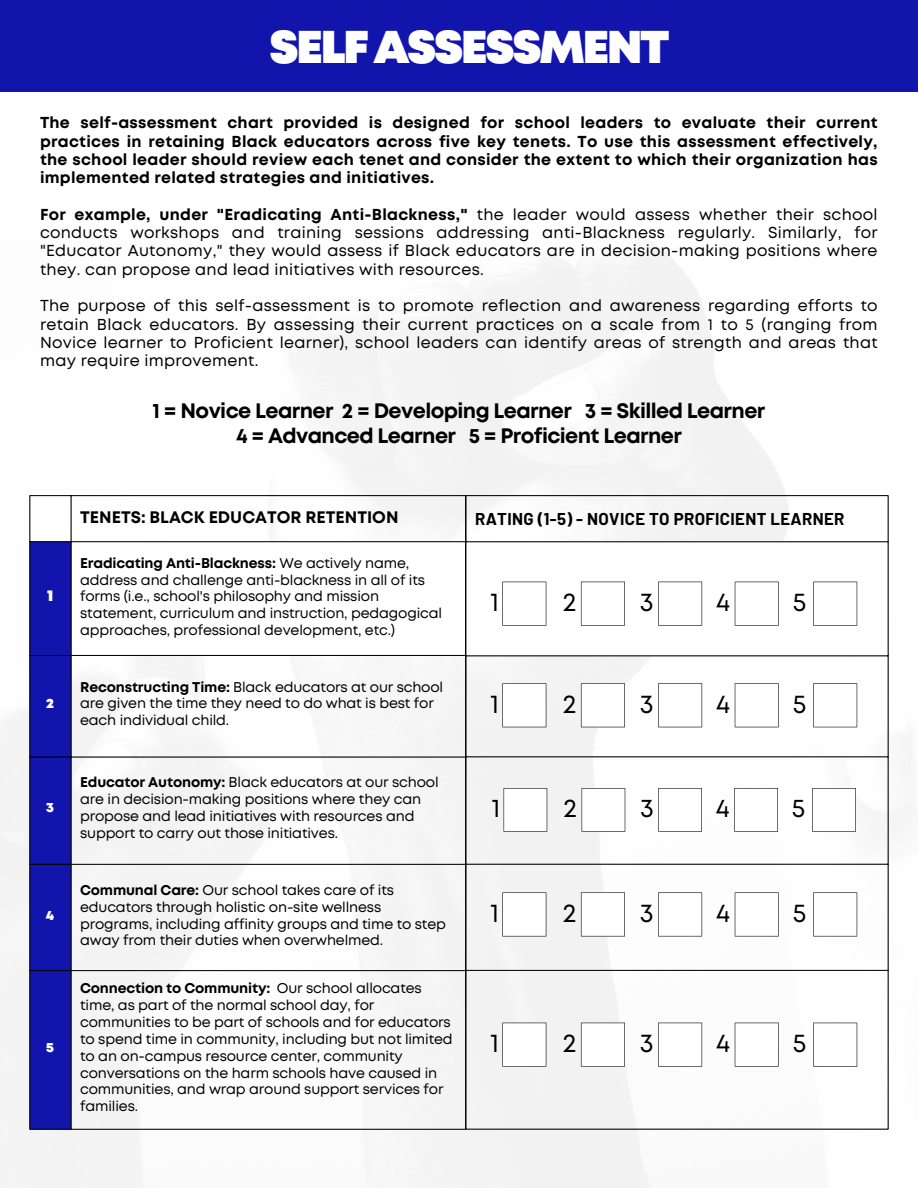
<style>
.page{position:relative;width:918px;height:1188px;background:#fff}
.page>*{position:absolute;margin:0;border:0;box-sizing:border-box;transform-origin:0 0}
.t1{font:900 45.9px "Mont";letter-spacing:-.045em;color:#fff}
.t2{font:25.95px "Mont";color:#000}
.t3{font:25.65px "Mont";color:#000}
.t4{font:700 20.85px/24.8px "Mont";letter-spacing:-.03em;color:#000;text-align:center}
.t5{font:700 16.8px "Barlow";letter-spacing:.02em;color:#000}
.t6{font:700 16.65px "Mont";color:#000}
.t7{font:15.9px/18.3px "Mont";letter-spacing:.02em;color:#000;text-align:justify}
.t8{font:700 15.9px/18.3px "Mont";letter-spacing:.02em;color:#000;text-align:justify}
.t9{font:900 15.75px "Mont";color:#fff}
.t10{font:14.1px/16.8px "Mont";letter-spacing:-.01em;color:#000}
.t11{font:900 13.5px "Mont";color:#fff}
.s1{font-weight:700}
</style>
<div class="page">
<img style="left:0;top:243px;width:913px;height:945px">
<svg style="left:31px;top:497px;width:434px;height:158px"></svg>
<div style="left:31px;top:542px;width:40px;height:587px;background:#1115ac"></div>
<hr style="left:30px;top:496px;width:1px;height:633px;background:#000">
<hr style="left:71px;top:496px;width:1px;height:633px;background:#000">
<hr style="left:465px;top:496px;width:1px;height:633px;background:#000">
<hr style="left:30px;top:496px;width:436px;height:1px;background:#000">
<hr style="left:30px;top:541px;width:436px;height:1px;background:#000">
<hr style="left:30px;top:655px;width:436px;height:1px;background:#000">
<hr style="left:30px;top:757px;width:436px;height:1px;background:#000">
<hr style="left:30px;top:864px;width:436px;height:1px;background:#000">
<hr style="left:30px;top:970px;width:436px;height:1px;background:#000">
<hr style="left:30px;top:1129px;width:436px;height:1px;background:#000">
<div style="left:0;top:0;width:918px;height:92px;background:#1115ac"></div>
<div style="left:466px;top:542px;width:422px;height:114px;background:#fff"></div>
<hr style="left:466px;top:496px;width:1px;height:633px;background:#000">
<hr style="left:888px;top:496px;width:1px;height:633px;background:#000">
<hr style="left:466px;top:496px;width:422px;height:1px;background:#000">
<hr style="left:466px;top:542px;width:422px;height:1px;background:#000">
<hr style="left:466px;top:656px;width:422px;height:1px;background:#000">
<hr style="left:466px;top:757px;width:422px;height:1px;background:#000">
<hr style="left:466px;top:864px;width:422px;height:1px;background:#000">
<hr style="left:466px;top:970px;width:422px;height:1px;background:#000">
<hr style="left:466px;top:1129px;width:422px;height:1px;background:#000">
<svg style="left:735px;top:683px;width:44px;height:44px"></svg>
<svg style="left:813px;top:683px;width:44px;height:44px"></svg>
<svg style="left:502px;top:683px;width:44px;height:44px"></svg>
<svg style="left:581px;top:683px;width:44px;height:44px"></svg>
<svg style="left:658px;top:683px;width:44px;height:44px"></svg>
<svg style="left:734px;top:788px;width:44px;height:44px"></svg>
<svg style="left:812px;top:788px;width:44px;height:44px"></svg>
<svg style="left:504px;top:788px;width:43px;height:44px"></svg>
<svg style="left:582px;top:788px;width:43px;height:44px"></svg>
<svg style="left:658px;top:788px;width:44px;height:44px"></svg>
<svg style="left:735px;top:582px;width:44px;height:44px"></svg>
<svg style="left:813px;top:582px;width:44px;height:44px"></svg>
<svg style="left:502px;top:582px;width:44px;height:44px"></svg>
<svg style="left:581px;top:582px;width:44px;height:44px"></svg>
<svg style="left:658px;top:582px;width:44px;height:44px"></svg>
<svg style="left:735px;top:892px;width:44px;height:44px"></svg>
<svg style="left:813px;top:892px;width:44px;height:44px"></svg>
<svg style="left:502px;top:892px;width:44px;height:44px"></svg>
<svg style="left:581px;top:892px;width:44px;height:44px"></svg>
<svg style="left:658px;top:892px;width:44px;height:44px"></svg>
<svg style="left:735px;top:1023px;width:44px;height:44px"></svg>
<svg style="left:813px;top:1023px;width:44px;height:44px"></svg>
<svg style="left:502px;top:1023px;width:44px;height:44px"></svg>
<svg style="left:581px;top:1023px;width:44px;height:44px"></svg>
<svg style="left:658px;top:1023px;width:44px;height:44px"></svg>
<h1 class="t1" style="left:270px;top:30px;width:401px">SELFASSESSMENT</h1>
<p class="t8" style="left:40px;top:115px;width:839px">The self-assessment chart provided is designed for school leaders to evaluate their current practices in retaining Black educators across five key tenets. To use this assessment effectively, the school leader should review each tenet and consider the extent to which their organization has implemented related strategies and initiatives.</p>
<p class="t7" style="left:40px;top:206px;width:839px"><span class="s1">For example, under "Eradicating Anti-Blackness,"</span> the leader would assess whether their school conducts workshops and training sessions addressing anti-Blackness regularly. Similarly, for "Educator Autonomy," they would assess if Black educators are in decision-making positions where they. can propose and lead initiatives with resources.</p>
<p class="t7" style="left:40px;top:298px;width:839px">The purpose of this self-assessment is to promote reflection and awareness regarding efforts to retain Black educators. By assessing their current practices on a scale from 1 to 5 (ranging from Novice learner to Proficient learner), school leaders can identify areas of strength and areas that may require improvement.</p>
<h3 class="t4" style="left:153px;top:400px;width:614px">1 = Novice Learner 2 = Developing Learner 3 = Skilled Learner<br>4 = Advanced Learner 5 = Proficient Learner</h3>
<p class="t9" style="left:47px;top:590px;width:8px">1</p>
<p class="t11" style="left:46px;top:699px;width:9px">2</p>
<p class="t11" style="left:46px;top:802px;width:9px">3</p>
<p class="t11" style="left:46px;top:910px;width:10px">4</p>
<p class="t11" style="left:46px;top:1042px;width:9px">5</p>
<p class="t6" style="left:80px;top:511px;width:320px">TENETS: BLACK EDUCATOR RETENTION</p>
<p class="t10" style="left:80px;top:555px;width:364px"><span class="s1">Eradicating Anti-Blackness:</span> We actively name, address and challenge anti-blackness in all of its forms (i.e., school's philosophy and mission statement, curriculum and instruction, pedagogical approaches, professional development, etc.)</p>
<p class="t10" style="left:80px;top:679px;width:365px"><span class="s1">Reconstructing Time:</span> Black educators at our school are given the time they need to do what is best for each individual child.</p>
<p class="t10" style="left:80px;top:775px;width:360px"><span class="s1">Educator Autonomy:</span> Black educators at our school are in decision-making positions where they can propose and lead initiatives with resources and support to carry out those initiatives.</p>
<p class="t10" style="left:80px;top:883px;width:367px"><span class="s1">Communal Care:</span> Our school takes care of its educators through holistic on-site wellness programs, including affinity groups and time to step away from their duties when overwhelmed.</p>
<p class="t10" style="left:80px;top:981px;width:374px"><span class="s1">Connection to Community:</span> Our school allocates time, as part of the normal school day, for communities to be part of schools and for educators to spend time in community, including but not limited to an on-campus resource center, community conversations on the harm schools have caused in communities, and wrap around support services for families.</p>
<p class="t5" style="left:475px;top:508px;width:371px">RATING (1-5) - NOVICE TO PROFICIENT LEARNER</p>
<h2 class="t2" style="left:491px;top:592px;width:10px">1</h2>
<h2 class="t2" style="left:563px;top:592px;width:15px">2</h2>
<h2 class="t2" style="left:640px;top:592px;width:15px">3</h2>
<h2 class="t2" style="left:716px;top:592px;width:15px">4</h2>
<h2 class="t2" style="left:793px;top:592px;width:15px">5</h2>
<h2 class="t2" style="left:491px;top:694px;width:10px">1</h2>
<h2 class="t2" style="left:563px;top:694px;width:15px">2</h2>
<h2 class="t2" style="left:640px;top:694px;width:15px">3</h2>
<h2 class="t2" style="left:716px;top:694px;width:15px">4</h2>
<h2 class="t2" style="left:793px;top:694px;width:15px">5</h2>
<h3 class="t3" style="left:492px;top:798px;width:10px">1</h3>
<h3 class="t3" style="left:564px;top:798px;width:15px">2</h3>
<h3 class="t3" style="left:640px;top:798px;width:15px">3</h3>
<h3 class="t3" style="left:716px;top:798px;width:15px">4</h3>
<h3 class="t3" style="left:792px;top:798px;width:15px">5</h3>
<h2 class="t2" style="left:491px;top:903px;width:10px">1</h2>
<h2 class="t2" style="left:563px;top:903px;width:15px">2</h2>
<h2 class="t2" style="left:640px;top:903px;width:15px">3</h2>
<h2 class="t2" style="left:716px;top:903px;width:15px">4</h2>
<h2 class="t2" style="left:793px;top:903px;width:15px">5</h2>
<h2 class="t2" style="left:491px;top:1033px;width:10px">1</h2>
<h2 class="t2" style="left:563px;top:1033px;width:15px">2</h2>
<h2 class="t2" style="left:640px;top:1033px;width:15px">3</h2>
<h2 class="t2" style="left:716px;top:1033px;width:15px">4</h2>
<h2 class="t2" style="left:793px;top:1033px;width:15px">5</h2>
</div>
